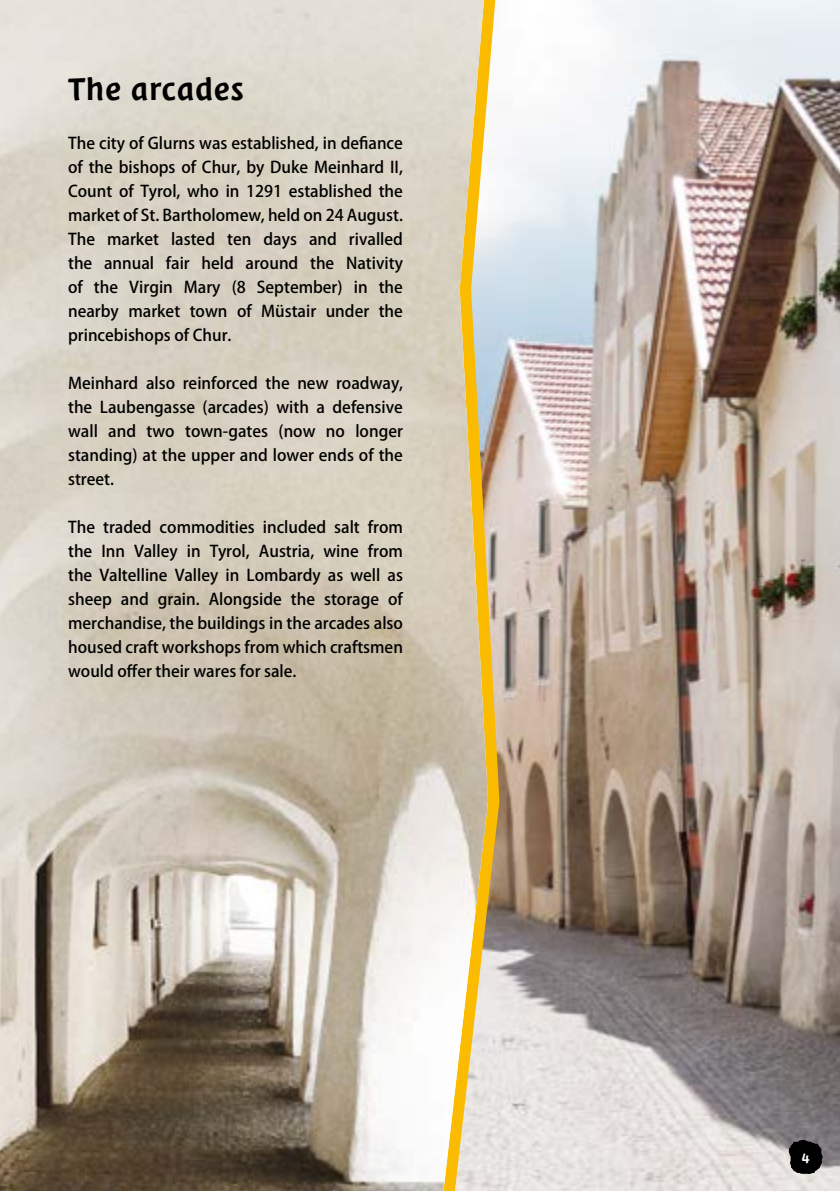
<style>
.page{position:relative;width:840px;height:1191px;background:#fff}
.page>*{position:absolute;margin:0;border:0;box-sizing:border-box;transform-origin:0 0}
.t1{font:36px "Suedtirol";color:#000}
.t2{font:500 16px/24px "Koz Go Pr 6 N";color:#000;text-align:justify}
.t3{font:16px "Suedtirol";color:#fff}
</style>
<div class="page">
<img style="left:499px;top:0;width:340px;height:1191px">
<svg style="left:488px;top:0;width:11px;height:1191px"></svg>
<img style="left:0;top:0;width:488px;height:1191px">
<svg style="left:788px;top:1140px;width:34px;height:34px"></svg>
<p class="t1" style="left:68px;top:68px;width:178px">The arcades</p>
<p class="t2" style="left:68px;top:131px;width:336px">The city of Glurns was established, in defiance of the bishops of Chur, by Duke Meinhard II, Count of Tyrol, who in 1291 established the market of St. Bartholomew, held on 24 August.</p>
<p class="t2" style="left:68px;top:227px;width:336px">The market lasted ten days and rivalled the annual fair held around the Nativity of the Virgin Mary (8 September) in the nearby market town of Müstair under the princebishops of Chur.</p>
<p class="t2" style="left:68px;top:371px;width:336px">Meinhard also reinforced the new roadway, the Laubengasse (arcades) with a defensive wall and two town-gates (now no longer standing) at the upper and lower ends of the street.</p>
<p class="t2" style="left:68px;top:515px;width:336px">The traded commodities included salt from the Inn Valley in Tyrol, Austria, wine from the Valtelline Valley in Lombardy as well as sheep and grain. Alongside the storage of merchandise, the buildings in the arcades also housed craft workshops from which craftsmen would offer their wares for sale.</p>
<p class="t3" style="left:801px;top:1147px;width:10px">4</p>
</div>
